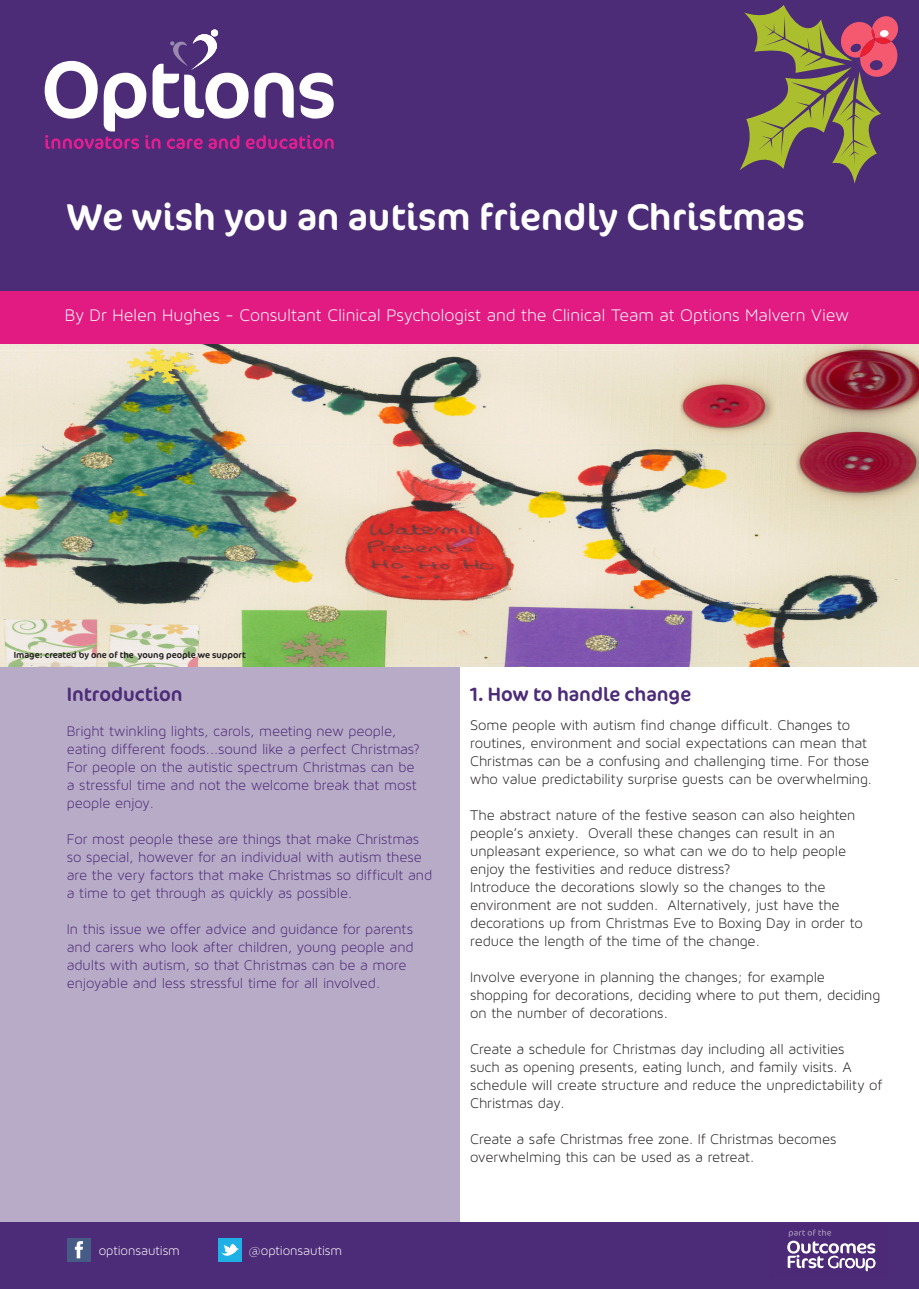
<style>
.page{position:relative;width:919px;height:1289px;background:#fff}
.page>*{position:absolute;margin:0;border:0;box-sizing:border-box;transform-origin:0 0}
.t1{font:37.5px "Cocon";color:#fff}
.t2{font:19.5px "Cocon";color:#4c2b77}
.t3{font:18px "Maven Pro Light 300";letter-spacing:-.005em;color:#fff}
.t4{font:15px/18px "Maven Pro Light 300";letter-spacing:-.005em;color:#231f20}
.t5{font:15px/18px "Maven Pro Light 300";letter-spacing:-.005em;color:#4c2b77}
.t6{font:13.5px "Maven Pro Light 300";letter-spacing:-.005em;color:#fff}
.t7{font:9px "Cocon";color:#231f20}
</style>
<div class="page">
<div style="left:0;top:318px;width:459px;height:904px;background:#b8abc7"></div>
<div style="left:0;top:290px;width:918px;height:54px;background:#e21b82"></div>
<img style="left:0;top:344px;width:918px;height:323px">
<div style="left:0;top:0;width:918px;height:290px;background:#4c2b77"></div>
<svg style="left:45px;top:29px;width:289px;height:120px"></svg>
<div style="left:0;top:1222px;width:918px;height:66px;background:#4c2b78"></div>
<div style="left:67px;top:1238px;width:23px;height:23px;background:#465c87"></div>
<svg style="left:75px;top:1241px;width:8px;height:17px"></svg>
<div style="left:218px;top:1238px;width:23px;height:23px;background:#1fb0e6"></div>
<svg style="left:221px;top:1243px;width:18px;height:13px"></svg>
<svg style="left:787px;top:1229px;width:88px;height:42px"></svg>
<svg style="left:740px;top:5px;width:158px;height:179px"></svg>
<p class="t1" style="left:67px;top:194px;width:739px">We wish you an autism friendly Christmas</p>
<p class="t3" style="left:65px;top:306px;width:785px">By Dr Helen Hughes - Consultant Clinical Psychologist and the Clinical Team at Options Malvern View</p>
<p class="t7" style="left:14px;top:649px;width:233px">Image: created by one of the young people we support</p>
<p class="t2" style="left:67px;top:682px;width:117px">Introduction</p>
<p class="t5" style="left:67px;top:721px;width:354px">Bright twinkling lights, carols, meeting new people, eating different foods...sound like a perfect Christmas?<br>For people on the autistic spectrum Christmas can be a stressful time and not the welcome break that most people enjoy.</p>
<p class="t5" style="left:67px;top:829px;width:367px">For most people these are things that make Christmas so special, however for an individual with autism these are the very factors that make Christmas so difficult and a time to get through as quickly as possible.</p>
<p class="t5" style="left:67px;top:919px;width:348px">In this issue we offer advice and guidance for parents and carers who look after children, young people and adults with autism, so that Christmas can be a more enjoyable and less stressful time for all involved.</p>
<p class="t6" style="left:99px;top:1243px;width:83px">optionsautism</p>
<p class="t6" style="left:248px;top:1243px;width:95px">@optionsautism</p>
<p class="t2" style="left:470px;top:682px;width:223px">1. How to handle change</p>
<p class="t4" style="left:470px;top:716px;width:403px">Some people with autism find change difficult. Changes to routines, environment and social expectations can mean that Christmas can be a confusing and challenging time. For those who value predictability surprise guests can be overwhelming.</p>
<p class="t4" style="left:470px;top:806px;width:387px">The abstract nature of the festive season can also heighten people’s anxiety. Overall these changes can result in an unpleasant experience, so what can we do to help people enjoy the festivities and reduce distress?</p>
<p class="t4" style="left:470px;top:878px;width:394px">Introduce the decorations slowly so the changes to the environment are not sudden. Alternatively, just have the decorations up from Christmas Eve to Boxing Day in order to reduce the length of the time of the change.</p>
<p class="t4" style="left:470px;top:968px;width:411px">Involve everyone in planning the changes; for example shopping for decorations, deciding where to put them, deciding on the number of decorations.</p>
<p class="t4" style="left:470px;top:1040px;width:413px">Create a schedule for Christmas day including all activities<br>such as opening presents, eating lunch, and family visits. A schedule will create structure and reduce the unpredictability of Christmas day.</p>
<p class="t4" style="left:470px;top:1130px;width:368px">Create a safe Christmas free zone. If Christmas becomes overwhelming this can be used as a retreat.</p>
</div>
